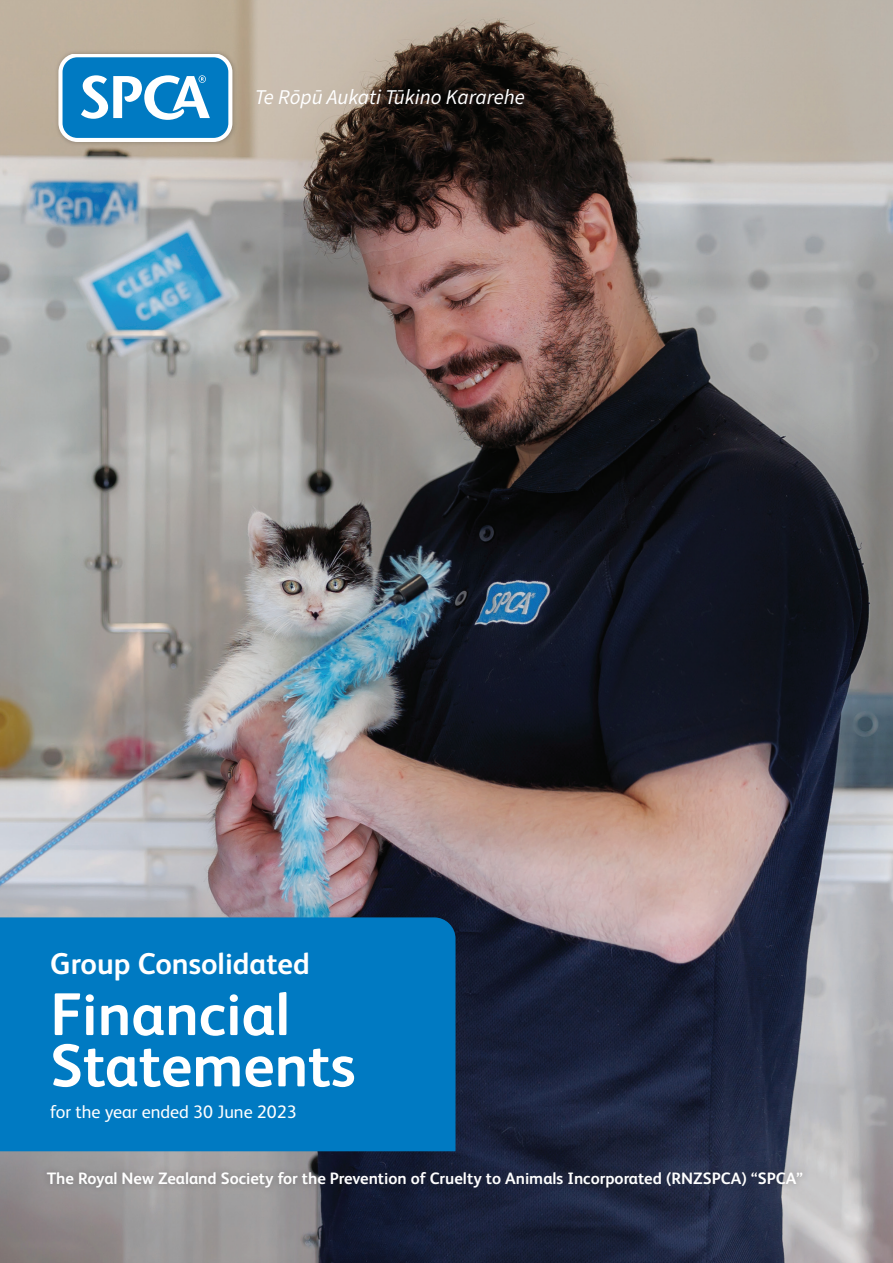
<style>
.page{position:relative;width:893px;height:1263px;background:#fff}
.page>*{position:absolute;margin:0;border:0;box-sizing:border-box;transform-origin:0 0}
.t1{font:700 60.3px/51.3px "FS Albert";color:#fff}
.t2{font:700 30px "FS Albert";color:#fff}
.t3{font:italic 21px "Source Sans Pro";color:#fff}
.t4{font:18.15px "FS Albert";color:#fff}
.t5{font:700 16.5px "FS Albert";color:#fff}
</style>
<div class="page">
<img style="left:0;top:0;width:893px;height:1263px">
<div style="left:0;top:917px;width:455px;height:234px;background:#007ac2"></div>
<div style="left:54px;top:49px;width:184px;height:98px;background:#231f20;opacity:.3"></div>
<svg style="left:58px;top:54px;width:174px;height:87px"></svg>
<div style="left:39px;top:1164px;width:770px;height:31px;background:#231f20;opacity:.2"></div>
<p class="t3" style="left:255px;top:83px;width:272px">Te Rōpū Aukati Tūkino Kararehe</p>
<h2 class="t2" style="left:50px;top:946px;width:261px">Group Consolidated</h2>
<h1 class="t1" style="left:50px;top:988px;width:307px">Financial<br>Statements</h1>
<p class="t4" style="left:50px;top:1101px;width:248px">for the year ended 30 June 2023</p>
<p class="t5" style="left:47px;top:1169px;width:758px">The Royal New Zealand Society for the Prevention of Cruelty to Animals Incorporated (RNZSPCA) “SPCA”</p>
</div>
